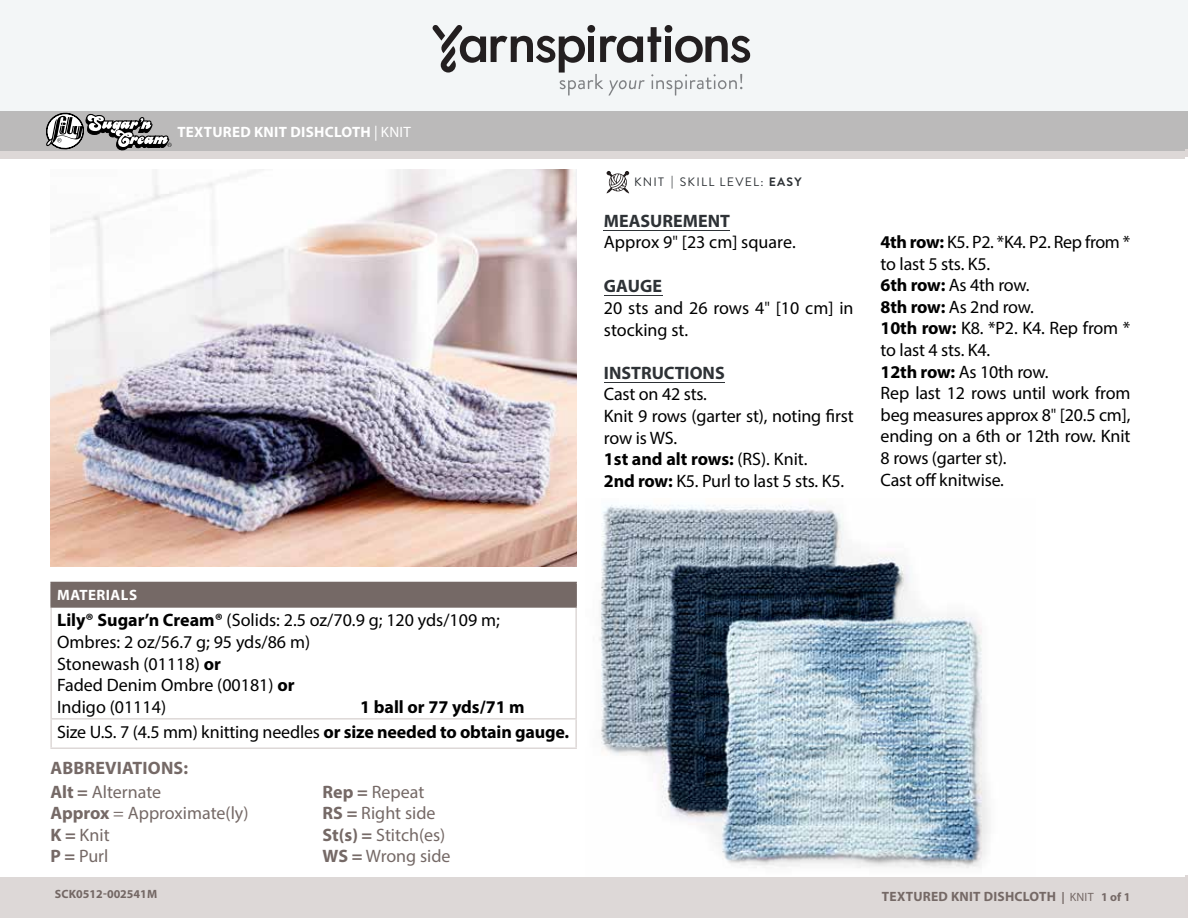
<style>
.page{position:relative;width:1188px;height:918px;background:#fff}
.page>*{position:absolute;margin:0;border:0;box-sizing:border-box;transform-origin:0 0}
.t1{font:18px/21.6px "Myriad Pro";letter-spacing:-.01em;color:#000}
.t2{font:18px/21.6px "Myriad Pro";color:#756966}
.t3{font:700 18px/25.5px "Myriad Pro";color:#000}
.t4{font:700 18px "Myriad Pro";letter-spacing:.01em;color:#756966}
.Pattern_Title{font:700 15px "Myriad Pro";letter-spacing:.02em;color:#fff}
.t5{font:700 13.5px "Myriad Pro";letter-spacing:.02em;color:#756966}
.t6{font:12.15px "Brandon Grotesque";letter-spacing:.1em;color:#2d3135}
.t7{font:700 12px "Myriad Pro";letter-spacing:.02em;color:#746865}
.t8{font:700 12px "Myriad Pro";color:#746865}
.s1{font-weight:400}
.s2{font-weight:700}
.s3{font-weight:700;color:#2e3236}
.s4{font-stretch:condensed}
.s5{font-size:12px}
.s6{font-weight:400;font-size:12px}
</style>
<div class="page">
<div style="left:0;top:111px;width:1188px;height:38px;background:#bababa"></div>
<div style="left:0;top:0;width:1188px;height:111px;background:#f3f6f7"></div>
<svg style="left:433px;top:25px;width:318px;height:71px"></svg>
<div style="left:0;top:876px;width:1184px;height:42px;background:#ddd8d7"></div>
<div style="left:0;top:151px;width:1184px;height:8px;background:#ddd8d7"></div>
<hr style="left:0;top:112px;width:1184px;height:1px;background:#6faadc">
<div style="left:0;top:113px;width:1184px;height:38px;background:#bbbaba"></div>
<hr style="left:604px;top:382px;width:121px;height:1px;background:#2e3236">
<hr style="left:604px;top:295px;width:58px;height:1px;background:#2e3236">
<hr style="left:604px;top:230px;width:126px;height:1px;background:#2e3236">
<div style="left:51px;top:582px;width:525px;height:25px;background:#756966"></div>
<hr style="left:50px;top:608px;width:2px;height:110px;background:#ddd8d7">
<hr style="left:575px;top:608px;width:2px;height:110px;background:#ddd8d7">
<hr style="left:50px;top:718px;width:527px;height:2px;background:#ddd8d7">
<hr style="left:50px;top:720px;width:2px;height:27px;background:#ddd8d7">
<hr style="left:575px;top:720px;width:2px;height:27px;background:#ddd8d7">
<hr style="left:50px;top:747px;width:527px;height:2px;background:#ddd8d7">
<hr style="left:50px;top:582px;width:527px;height:1px;background:#756966">
<hr style="left:50px;top:583px;width:2px;height:23px;background:#756966">
<hr style="left:575px;top:583px;width:2px;height:23px;background:#756966">
<hr style="left:50px;top:606px;width:527px;height:2px;background:#756966">
<img style="left:50px;top:170px;width:527px;height:397px">
<svg style="left:45px;top:112px;width:127px;height:39px"></svg>
<img style="left:599px;top:504px;width:390px;height:364px">
<svg style="left:606px;top:171px;width:23px;height:23px"></svg>
<p class="Pattern_Title" style="left:181px;top:121px;width:172px">HANDSOME SCARF <span class="s1">| KNIT</span></p>
<p class="Pattern_Title" style="left:177px;top:123px;width:235px">TEXTURED KNIT DISHCLOTH <span class="s1">| KNIT</span></p>
<p class="t6" style="left:634px;top:173px;width:169px">KNIT <span class="s2">|</span> SKILL LEVEL: <span class="s2">EASY</span></p>
<p class="t1" style="left:604px;top:210px;width:193px"><span class="s3">MEASUREMENT<br></span>Approx 9<span class="s4">"</span> [23 cm] square.</p>
<p class="t1" style="left:604px;top:275px;width:251px"><span class="s3">GAUGE<br></span>20 sts and 26 rows 4<span class="s4">"</span> [10 cm] in stocking st.</p>
<p class="t1" style="left:604px;top:362px;width:251px"><span class="s3">INSTRUCTIONS<br></span>Cast on 42 sts.<br>Knit 9 rows (garter st), noting first row is WS.<br><span class="s2">1st and alt rows:</span> (RS). Knit.<br><span class="s2">2nd row:</span> K5. Purl to last 5 sts. K5.</p>
<p class="t1" style="left:881px;top:231px;width:251px"><span class="s2">4th row:</span> K5. P2. *K4. P2. Rep from * to last 5 sts. K5.<br><span class="s2">6th row:</span> As 4th row.<br><span class="s2">8th row:</span> As 2nd row.<br><span class="s2">10th row:</span> K8. *P2. K4. Rep from * to last 4 sts. K4.<br><span class="s2">12th row:</span> As 10th row.<br>Rep last 12 rows until work from beg measures approx 8<span class="s4">"</span> [20.5 cm], ending on a 6th or 12th row. Knit<br>8 rows (garter st).<br>Cast off knitwise.</p>
<p class="Pattern_Title" style="left:57px;top:585px;width:81px">MATERIALS</p>
<p class="t1" style="left:57px;top:609px;width:444px"><span class="s2">Lily® Sugar’n Cream®</span> (Solids: 2.5 oz/70.9 g; 120 yds/109 m;<br>Ombres: 2 oz/56.7 g; 95 yds/86 m)<br>Stonewash (01118) <span class="s2">or<br></span>Faded Denim Ombre (00181) <span class="s2">or<br></span>Indigo (01114)</p>
<p class="t3" style="left:57px;top:693px;width:514px;text-indent:303px">1 ball or 77 yds/71 m<br><span class="s1">Size U.S. 7 (4.5 mm) knitting needles</span> or size needed to obtain gauge.</p>
<p class="t4" style="left:50px;top:756px;width:139px">ABBREVIATIONS:</p>
<p class="t2" style="left:50px;top:780px;width:200px"><span class="s2">Alt =</span> Alternate<br><span class="s2">Approx</span> = Approximate(ly)<br><span class="s2">K =</span> Knit<br><span class="s2">P =</span> Purl</p>
<p class="t2" style="left:323px;top:780px;width:129px"><span class="s2">Rep =</span> Repeat<br><span class="s2">RS =</span> Right side<br><span class="s2">St(s) =</span> Stitch(es)<br><span class="s2">WS =</span> Wrong side</p>
<p class="t8" style="left:55px;top:886px;width:104px">SCK0512-002541M</p>
<p class="t7" style="left:846px;top:887px;width:289px">GRANNY STRAWBERRY DISHCLOTH | <span class="s1">CROCHET 1 of 1</span></p>
<p class="t5" style="left:882px;top:888px;width:250px">TEXTURED KNIT DISHCLOTH <span class="s5">|</span> <span class="s6">KNIT</span> <span class="s5">1 of 1</span></p>
</div>
